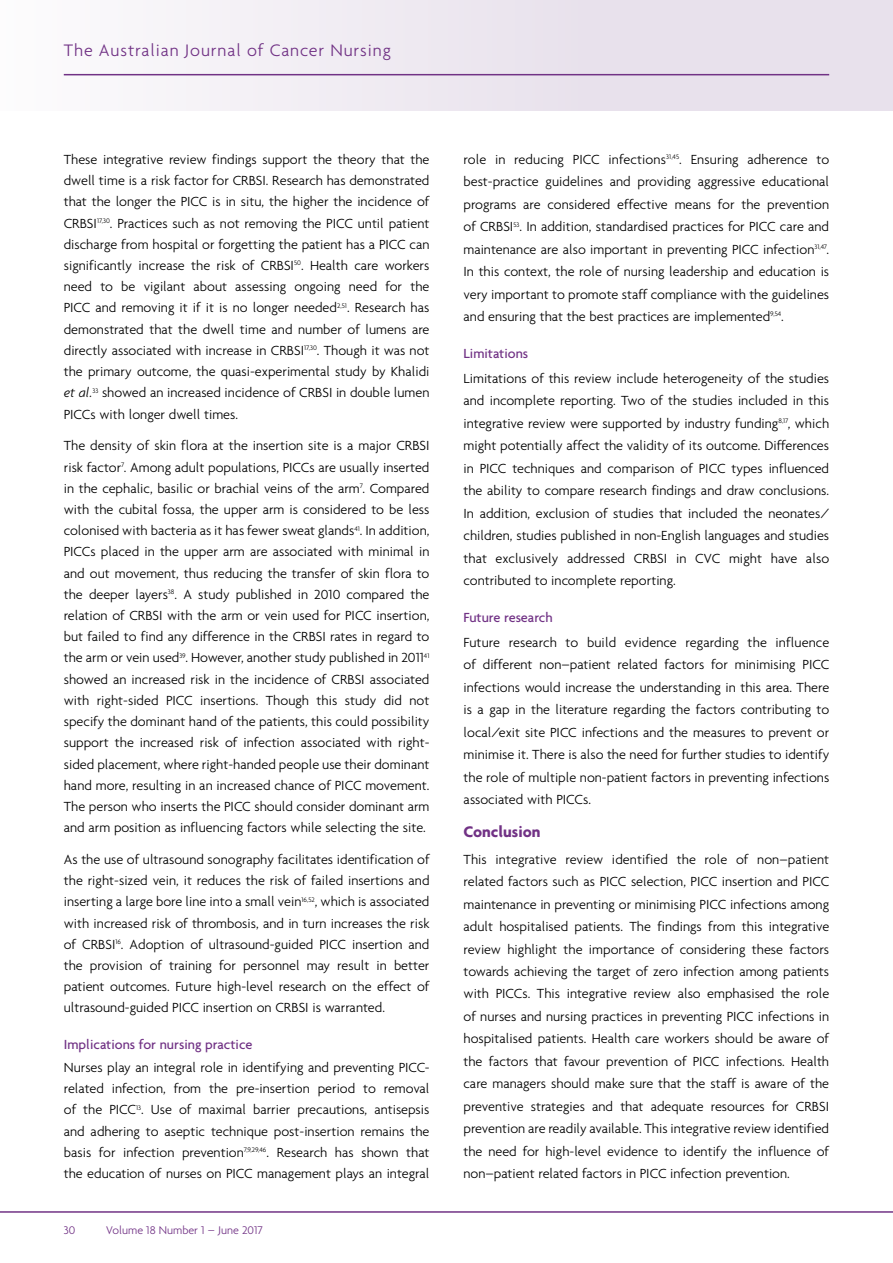
<style>
.page{position:relative;width:893px;height:1263px;background:#fff}
.page>*{position:absolute;margin:0;border:0;box-sizing:border-box;transform-origin:0 0}
.t1{font:300 18px "Agenda";letter-spacing:.05em;color:#713285}
.t2{font:700 16.5px "Agenda";color:#713285}
.t3{font:300 14.25px/21.1px "Agenda";color:#000;text-align:justify}
.t4{font:500 14.25px "Agenda";color:#713285}
.t5{font:300 12px "Agenda";color:#713285}
.s1{font-style:italic}
</style>
<div class="page">
<div style="left:0;top:0;width:893px;height:111px;background:linear-gradient(to right,#faf9fb,#e3dbe8)"></div>
<hr style="left:0;top:1211px;width:893px;height:2px;background:#713285">
<hr style="left:64px;top:74px;width:765px;height:1px;background:#713285">
<p class="t1" style="left:64px;top:40px;width:329px">The Australian Journal of Cancer Nursing</p>
<p class="t3" style="left:64px;top:149px;width:367px">These integrative review findings support the theory that the dwell time is a risk factor for CRBSI. Research has demonstrated that the longer the PICC is in situ, the higher the incidence of CRBSI<sup>17,30</sup>. Practices such as not removing the PICC until patient discharge from hospital or forgetting the patient has a PICC can significantly increase the risk of CRBSI<sup>50</sup>. Health care workers need to be vigilant about assessing ongoing need for the PICC and removing it if it is no longer needed<sup>2,51</sup>. Research has demonstrated that the dwell time and number of lumens are directly associated with increase in CRBSI<sup>17,30</sup>. Though it was not the primary outcome, the quasi-experimental study by Khalidi <span class="s1">et al.</span><sup>33</sup> showed an increased incidence of CRBSI in double lumen PICCs with longer dwell times.</p>
<p class="t3" style="left:64px;top:435px;width:367px">The density of skin flora at the insertion site is a major CRBSI risk factor<sup>7</sup>. Among adult populations, PICCs are usually inserted in the cephalic, basilic or brachial veins of the arm<sup>7</sup>. Compared with the cubital fossa, the upper arm is considered to be less colonised with bacteria as it has fewer sweat glands<sup>41</sup>. In addition, PICCs placed in the upper arm are associated with minimal in and out movement, thus reducing the transfer of skin flora to the deeper layers<sup>38</sup>. A study published in 2010 compared the relation of CRBSI with the arm or vein used for PICC insertion, but failed to find any difference in the CRBSI rates in regard to the arm or vein used<sup>39</sup>. However, another study published in 2011<sup>41 </sup>showed an increased risk in the incidence of CRBSI associated with right-sided PICC insertions. Though this study did not specify the dominant hand of the patients, this could possibility support the increased risk of infection associated with right&shy;sided placement, where right-handed people use their dominant hand more, resulting in an increased chance of PICC movement.<br>The person who inserts the PICC should consider dominant arm and arm position as influencing factors while selecting the site.</p>
<p class="t3" style="left:64px;top:848px;width:367px">As the use of ultrasound sonography facilitates identification of the right-sized vein, it reduces the risk of failed insertions and inserting a large bore line into a small vein<sup>16,52</sup>, which is associated with increased risk of thrombosis, and in turn increases the risk of CRBSI<sup>16</sup>. Adoption of ultrasound-guided PICC insertion and the provision of training for personnel may result in better patient outcomes. Future high-level research on the effect of ultrasound-guided PICC insertion on CRBSI is warranted.</p>
<p class="t4" style="left:64px;top:1035px;width:190px">Implications for nursing practice</p>
<p class="t3" style="left:64px;top:1056px;width:367px">Nurses play an integral role in identifying and preventing PICC&shy;related infection, from the pre-insertion period to removal of the PICC<sup>13</sup>. Use of maximal barrier precautions, antisepsis and adhering to aseptic technique post-insertion remains the basis for infection prevention<sup>7,9,29,46</sup>. Research has shown that the education of nurses on PICC management plays an integral</p>
<p class="t5" style="left:64px;top:1223px;width:13px">30</p>
<p class="t5" style="left:106px;top:1223px;width:158px">Volume 18 Number 1 – June 2017</p>
<p class="t3" style="left:463px;top:148px;width:367px;line-height:22.5px">role in reducing PICC infections<sup>31,45</sup>. Ensuring adherence to best-practice guidelines and providing aggressive educational programs are considered effective means for the prevention of CRBSI<sup>53</sup>. In addition, standardised practices for PICC care and maintenance are also important in preventing PICC infection<sup>31,47</sup>.<br>In this context, the role of nursing leadership and education is very important to promote staff compliance with the guidelines and ensuring that the best practices are implemented<sup>9,54</sup>.</p>
<p class="t4" style="left:463px;top:345px;width:66px">Limitations</p>
<p class="t3" style="left:463px;top:367px;width:367px;line-height:22.5px">Limitations of this review include heterogeneity of the studies and incomplete reporting. Two of the studies included in this integrative review were supported by industry funding<sup>8,17</sup>, which might potentially affect the validity of its outcome. Differences in PICC techniques and comparison of PICC types influenced the ability to compare research findings and draw conclusions.<br>In addition, exclusion of studies that included the neonates/ children, studies published in non-English languages and studies that exclusively addressed CRBSI in CVC might have also contributed to incomplete reporting.</p>
<p class="t4" style="left:464px;top:609px;width:91px">Future research</p>
<p class="t3" style="left:464px;top:631px;width:367px;line-height:22.5px">Future research to build evidence regarding the influence of different non–patient related factors for minimising PICC infections would increase the understanding in this area. There is a gap in the literature regarding the factors contributing to local/exit site PICC infections and the measures to prevent or minimise it. There is also the need for further studies to identify the role of multiple non-patient factors in preventing infections associated with PICCs.</p>
<p class="t2" style="left:463px;top:822px;width:79px">Conclusion</p>
<p class="t3" style="left:463px;top:848px;width:367px;line-height:22.5px">This integrative review identified the role of non–patient related factors such as PICC selection, PICC insertion and PICC maintenance in preventing or minimising PICC infections among adult hospitalised patients. The findings from this integrative review highlight the importance of considering these factors towards achieving the target of zero infection among patients with PICCs. This integrative review also emphasised the role of nurses and nursing practices in preventing PICC infections in hospitalised patients. Health care workers should be aware of the factors that favour prevention of PICC infections. Health care managers should make sure that the staff is aware of the preventive strategies and that adequate resources for CRBSI prevention are readily available. This integrative review identified the need for high-level evidence to identify the influence of non–patient related factors in PICC infection prevention.</p>
</div>
